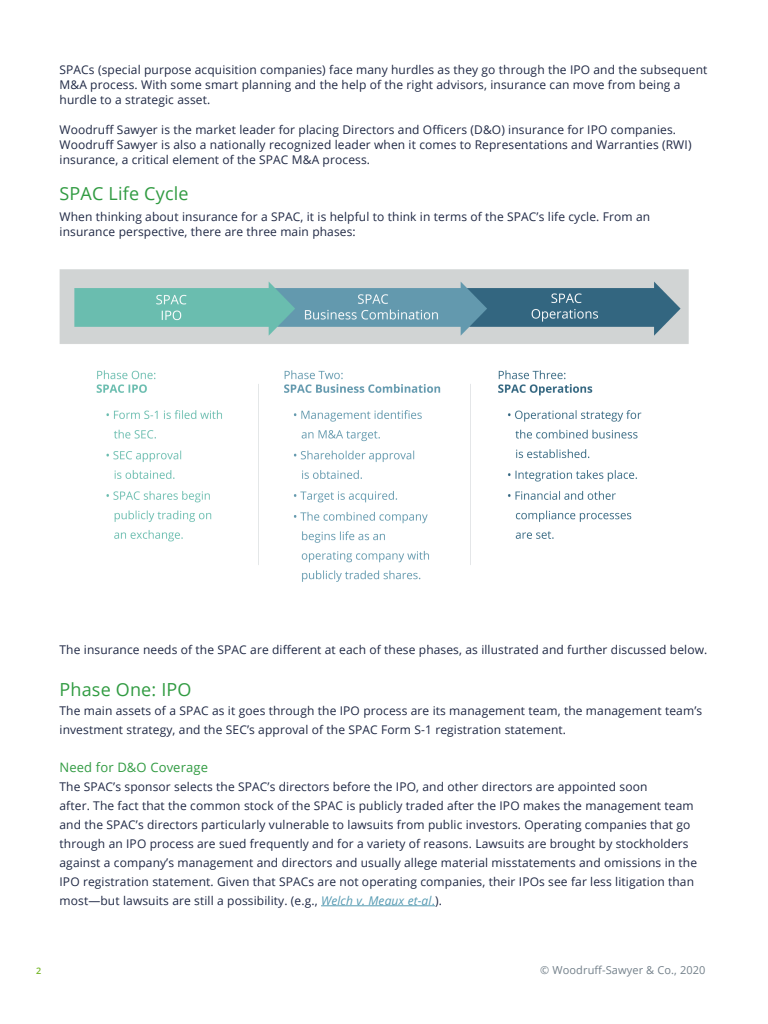
<style>
.page{position:relative;width:768px;height:1024px;background:#fff}
.page>*{position:absolute;margin:0;border:0;box-sizing:border-box;transform-origin:0 0}
.t1{font:18px "Open Sans";letter-spacing:.01em;color:#319b42}
.t2{font:13px "Open Sans";letter-spacing:.01em;color:#319b42}
.t3{font:12px/19px "Open Sans";letter-spacing:.01em;color:#202945}
.t4{font:11px "Open Sans";letter-spacing:.01em;color:#73808a}
.t5{font:600 9px "Open Sans";color:#76b82a}
.s1{font-style:italic;color:#559ab2}
.s2{color:#559ab2}
</style>
<div class="page">
<hr style="left:321px;top:905px;width:114px;height:1px;background:#559ab2">
<img style="left:60px;top:269px;width:629px;height:313px">
<p class="t3" style="left:60px;top:62px;width:649px;line-height:15px">SPACs (special purpose acquisition companies) face many hurdles as they go through the IPO and the subsequent<br>M&amp;A process. With some smart planning and the help of the right advisors, insurance can move from being a hurdle to a strategic asset.</p>
<p class="t3" style="left:60px;top:122px;width:634px;line-height:15px">Woodruff Sawyer is the market leader for placing Directors and Officers (D&amp;O) insurance for IPO companies.<br>Woodruff Sawyer is also a nationally recognized leader when it comes to Representations and Warranties (RWI) insurance, a critical element of the SPAC M&amp;A process.</p>
<h1 class="t1" style="left:60px;top:182px;width:131px">SPAC Life Cycle</h1>
<p class="t3" style="left:60px;top:209px;width:592px;line-height:15px">When thinking about insurance for a SPAC, it is helpful to think in terms of the SPAC’s life cycle. From an insurance perspective, there are three main phases:</p>
<p class="t3" style="left:60px;top:640px;width:649px">The insurance needs of the SPAC are different at each of these phases, as illustrated and further discussed below.</p>
<h1 class="t1" style="left:60px;top:677px;width:134px">Phase One: IPO</h1>
<p class="t3" style="left:60px;top:701px;width:644px">The main assets of a SPAC as it goes through the IPO process are its management team, the management team’s investment strategy, and the SEC’s approval of the SPAC Form S-1 registration statement.</p>
<p class="t2" style="left:60px;top:758px;width:150px">Need for D&amp;O Coverage</p>
<p class="t3" style="left:60px;top:777px;width:639px">The SPAC’s sponsor selects the SPAC’s directors before the IPO, and other directors are appointed soon<br>after. The fact that the common stock of the SPAC is publicly traded after the IPO makes the management team and the SPAC’s directors particularly vulnerable to lawsuits from public investors. Operating companies that go through an IPO process are sued frequently and for a variety of reasons. Lawsuits are brought by stockholders against a company’s management and directors and usually allege material misstatements and omissions in the IPO registration statement. Given that SPACs are not operating companies, their IPOs see far less litigation than most—but lawsuits are still a possibility. (e.g., <span class="s1">Welch v. Meaux et-al</span><span class="s2">.</span>).</p>
<p class="t5" style="left:36px;top:965px;width:7px">2</p>
<p class="t4" style="left:540px;top:963px;width:167px">© Woodruff-Sawyer &amp; Co., 2020</p>
</div>
